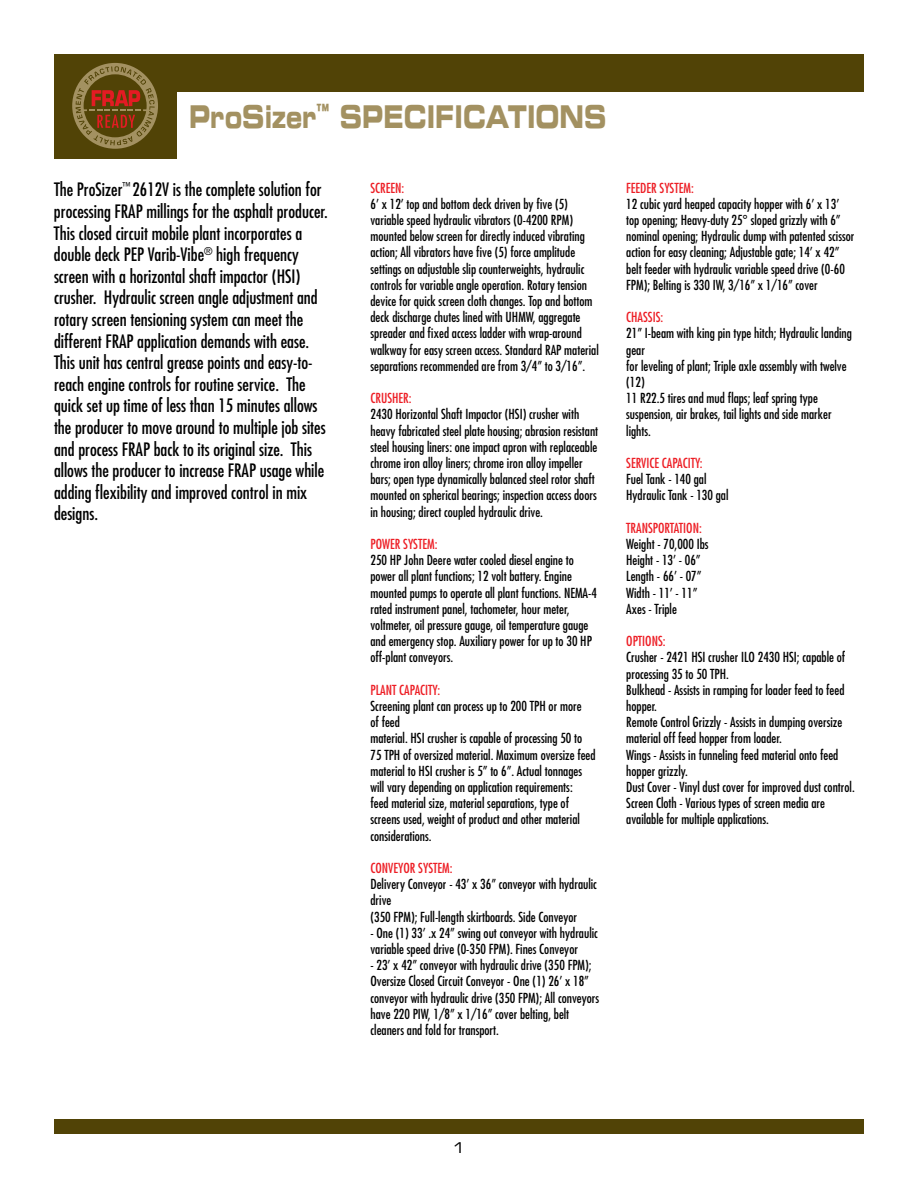
<style>
.page{position:relative;width:918px;height:1188px;background:#fff}
.page>*{position:absolute;margin:0;border:0;box-sizing:border-box;transform-origin:0 0}
.t1{font:31.65px "Eurostile Bold Extended Two";color:#a39161;scale:.68 1}
.t2{font:condensed 18px/21.6px "Futura Std";color:#000}
.t3{font:15px "Eurostile Extended Two";color:#000}
.t4{font:condensed 13.5px/16.2px "Futura Std";color:#000}
.t5{font:condensed 13.5px "Futura Std";color:#ed1d24}
</style>
<div class="page">
<div style="left:54px;top:54px;width:810px;height:38px;background:#514306"></div>
<div style="left:54px;top:1119px;width:810px;height:15px;background:#514306"></div>
<div style="left:54px;top:54px;width:123px;height:105px;background:#514306"></div>
<svg style="left:72px;top:63px;width:86px;height:86px"></svg>
<h1 class="t1" style="left:189px;top:94px;width:616px">PROSIZER<sup>™</sup> SPECIFICATIONS</h1>
<p class="t2" style="left:54px;top:179px;width:275px">The ProSizer<sup>™</sup> 2612V is the complete solution for processing FRAP millings for the asphalt producer.<br>This closed circuit mobile plant incorporates a double deck PEP Varib-Vibe<sup>®</sup> high frequency screen with a horizontal shaft impactor (HSI) crusher. Hydraulic screen angle adjustment and rotary screen tensioning system can meet the different FRAP application demands with ease.<br>This unit has central grease points and easy-to&shy;reach engine controls for routine service. The quick set up time of less than 15 minutes allows the producer to move around to multiple job sites and process FRAP back to its original size. This allows the producer to increase FRAP usage while adding flexibility and improved control in mix designs.</p>
<p class="t5" style="left:370px;top:180px;width:35px">SCREEN:</p>
<p class="t4" style="left:370px;top:196px;width:230px">6’ x 12’ top and bottom deck driven by five (5) variable speed hydraulic vibrators (0-4200 RPM) mounted below screen for directly induced vibrating action; All vibrators have five (5) force amplitude settings on adjustable slip counterweights, hydraulic controls for variable angle operation. Rotary tension device for quick screen cloth changes. Top and bottom deck discharge chutes lined with UHMW, aggregate spreader and fixed access ladder with wrap-around walkway for easy screen access. Standard RAP material separations recommended are from 3/4” to 3/16”.</p>
<p class="t5" style="left:370px;top:390px;width:43px">CRUSHER:</p>
<p class="t4" style="left:370px;top:406px;width:229px">2430 Horizontal Shaft Impactor (HSI) crusher with heavy fabricated steel plate housing; abrasion resistant steel housing liners: one impact apron with replaceable chrome iron alloy liners; chrome iron alloy impeller bars; open type dynamically balanced steel rotor shaft mounted on spherical bearings; inspection access doors in housing; direct coupled hydraulic drive.</p>
<p class="t5" style="left:370px;top:536px;width:68px">POWER SYSTEM:</p>
<p class="t4" style="left:370px;top:552px;width:228px">250 HP John Deere water cooled diesel engine to power all plant functions; 12 volt battery. Engine mounted pumps to operate all plant functions. NEMA-4 rated instrument panel, tachometer, hour meter, voltmeter, oil pressure gauge, oil temperature gauge and emergency stop. Auxiliary power for up to 30 HP off-plant conveyors.</p>
<p class="t5" style="left:370px;top:682px;width:71px">PLANT CAPACITY:</p>
<p class="t4" style="left:370px;top:698px;width:227px">Screening plant can process up to 200 TPH or more<br>of feed<br>material. HSI crusher is capable of processing 50 to 75 TPH of oversized material. Maximum oversize feed material to HSI crusher is 5” to 6”. Actual tonnages will vary depending on application requirements:<br>feed material size, material separations, type of screens used, weight of product and other material considerations.</p>
<p class="t5" style="left:370px;top:860px;width:84px">CONVEYOR SYSTEM:</p>
<p class="t4" style="left:370px;top:876px;width:228px">Delivery Conveyor - 43’ x 36” conveyor with hydraulic drive<br>(350 FPM); Full-length skirtboards. Side Conveyor</p>
<p class="t4" style="left:370px;top:925px;width:229px">- One (1) 33’ .x 24” swing out conveyor with hydraulic variable speed drive (0-350 FPM). Fines Conveyor</p>
<p class="t4" style="left:370px;top:957px;width:230px">- 23’ x 42” conveyor with hydraulic drive (350 FPM); Oversize Closed Circuit Conveyor - One (1) 26’ x 18” conveyor with hydraulic drive (350 FPM); All conveyors have 220 PIW, 1/8” x 1/16” cover belting, belt cleaners and fold for transport.</p>
<p class="t5" style="left:626px;top:180px;width:69px">FEEDER SYSTEM:</p>
<p class="t4" style="left:626px;top:196px;width:230px">12 cubic yard heaped capacity hopper with 6’ x 13’ top opening; Heavy-duty 25° sloped grizzly with 6” nominal opening; Hydraulic dump with patented scissor action for easy cleaning; Adjustable gate; 14’ x 42” belt feeder with hydraulic variable speed drive (0-60<br>FPM); Belting is 330 IW, 3/16” x 1/16” cover</p>
<p class="t5" style="left:626px;top:309px;width:39px">CHASSIS:</p>
<p class="t4" style="left:626px;top:325px;width:227px">21” I-beam with king pin type hitch; Hydraulic landing gear<br>for leveling of plant; Triple axle assembly with twelve (12)<br>11 R22.5 tires and mud flaps; leaf spring type suspension, air brakes, tail lights and side marker lights.</p>
<p class="t5" style="left:626px;top:455px;width:78px">SERVICE CAPACITY:</p>
<p class="t4" style="left:626px;top:471px;width:104px">Fuel Tank - 140 gal<br>Hydraulic Tank - 130 gal</p>
<p class="t5" style="left:626px;top:520px;width:77px">TRANSPORTATION:</p>
<p class="t4" style="left:626px;top:536px;width:84px">Weight - 70,000 Ibs<br>Height - 13’ - 06”<br>Length - 66’ - 07”<br>Width - 11’ - 11”<br>Axes - Triple</p>
<p class="t5" style="left:626px;top:633px;width:41px">OPTIONS:</p>
<p class="t4" style="left:626px;top:649px;width:230px">Crusher - 2421 HSI crusher ILO 2430 HSI; capable of processing 35 to 50 TPH.<br>Bulkhead - Assists in ramping for loader feed to feed hopper.<br>Remote Control Grizzly - Assists in dumping oversize material off feed hopper from loader.<br>Wings - Assists in funneling feed material onto feed hopper grizzly.<br>Dust Cover - Vinyl dust cover for improved dust control.<br>Screen Cloth - Various types of screen media are available for multiple applications.</p>
<p class="t3" style="left:452px;top:1137px;width:16px">1</p>
</div>
